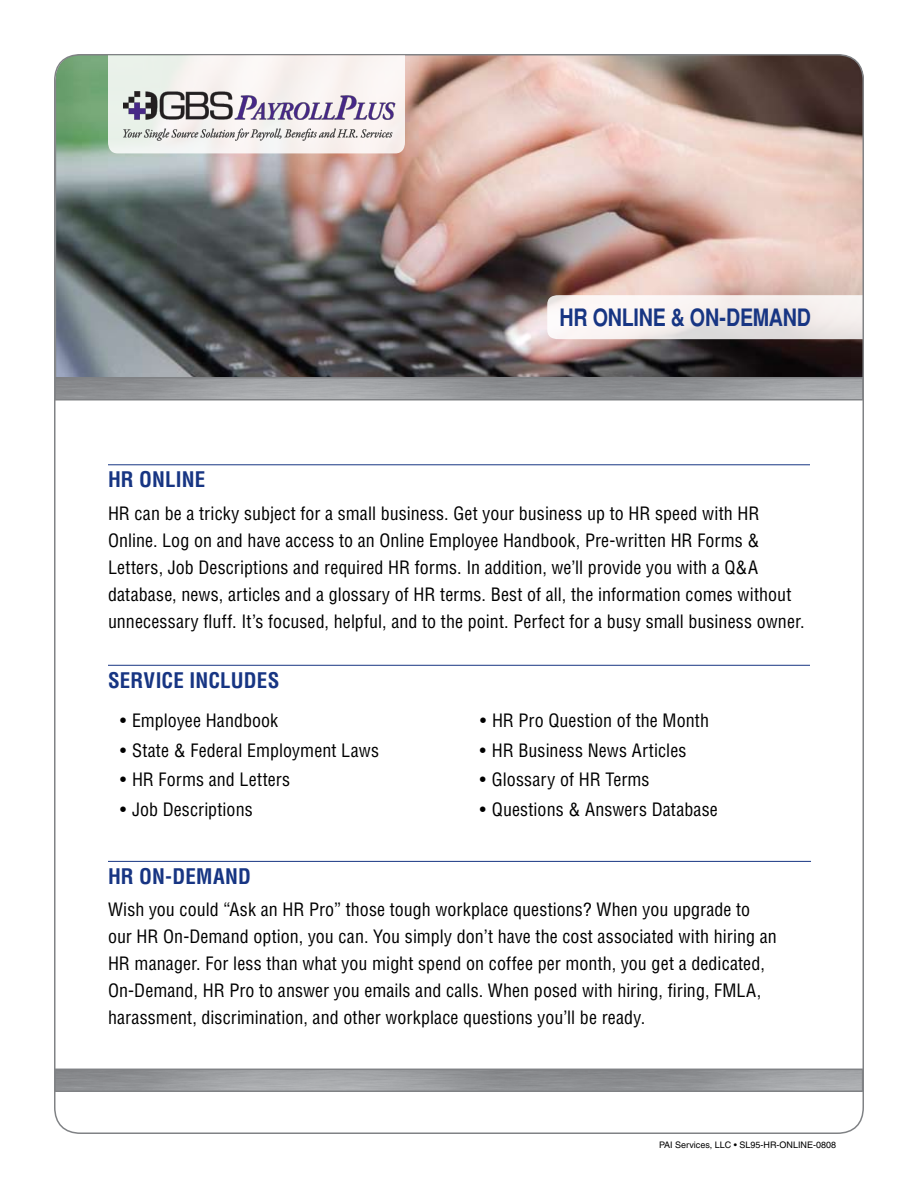
<style>
.page{position:relative;width:918px;height:1188px;background:#fff}
.page>*{position:absolute;margin:0;border:0;box-sizing:border-box;transform-origin:0 0}
.t1{font:700 condensed 24px "Helvetica";letter-spacing:-.01em;color:#173583}
.t2{font:700 condensed 21px "Helvetica";letter-spacing:.005em;color:#173583}
.t3{font:condensed 18px/27px "Helvetica";letter-spacing:.005em;color:#000}
.t4{font:9px "Helvetica";color:#000}
.s1{color:#163583}
</style>
<div class="page">
<img style="left:56px;top:55px;width:808px;height:322px">
<div style="left:54px;top:1069px;width:809px;height:23px;border:2px solid #808285"></div>
<div style="left:54px;top:377px;width:810px;height:23px;border:2px solid #808285"></div>
<svg style="left:547px;top:295px;width:314px;height:44px"></svg>
<hr style="left:108px;top:464px;width:702px;height:1px;background:#173583">
<hr style="left:108px;top:861px;width:703px;height:1px;background:#173583">
<hr style="left:108px;top:665px;width:702px;height:1px;background:#173583">
<svg style="left:108px;top:55px;width:297px;height:98px"></svg>
<img style="left:112px;top:90px;width:290px;height:52px">
<h1 class="t1" style="left:560px;top:304px;width:253px">HR ONLINE &amp; ON-DEMAND</h1>
<p class="t2" style="left:108px;top:467px;width:99px">HR ONLINE</p>
<p class="t3" style="left:108px;top:499px;width:698px">HR can be a tricky subject for a small business. Get your business up to HR speed with HR Online. Log on and have access to an Online Employee Handbook, Pre-written HR Forms &amp; Letters, Job Descriptions and required HR forms. In addition, we’ll provide you with a Q&amp;A database, news, articles and a glossary of HR terms. Best of all, the information comes without unnecessary fluff. It’s focused, helpful, and to the point. Perfect for a busy small business owner.</p>
<p class="t2" style="left:108px;top:667px;width:173px">SERVICE INCLUDES</p>
<p class="t3" style="left:120px;top:706px;width:160px">• Employee Handbook</p>
<p class="t3" style="left:120px;top:736px;width:261px">• State &amp; Federal Employment Laws</p>
<p class="t3" style="left:120px;top:766px;width:172px">• HR Forms and Letters</p>
<p class="t3" style="left:120px;top:796px;width:134px">• Job Descriptions</p>
<p class="t3" style="left:480px;top:706px;width:231px">• HR Pro Question of the Month</p>
<p class="t3" style="left:480px;top:736px;width:208px">• HR Business News Articles</p>
<p class="t3" style="left:480px;top:766px;width:171px">• Glossary of HR Terms</p>
<p class="t3" style="left:480px;top:796px;width:240px">• Questions &amp; Answers Database</p>
<p class="t2" style="left:108px;top:864px;width:142px">HR ON-DEMA<span class="s1">N</span>D</p>
<p class="t3" style="left:108px;top:896px;width:670px">Wish you could “Ask an HR Pro” those tough workplace questions? When you upgrade to our HR On-Demand option, you can. You simply don’t have the cost associated with hiring an HR manager. For less than what you might spend on coffee per month, you get a dedicated, On-Demand, HR Pro to answer you emails and calls. When posed with hiring, firing, FMLA, harassment, discrimination, and other workplace questions you’ll be ready.</p>
<p class="t4" style="left:659px;top:1139px;width:178px">PAI Services, LLC • SL95-HR-ONLINE-0808</p>
</div>
